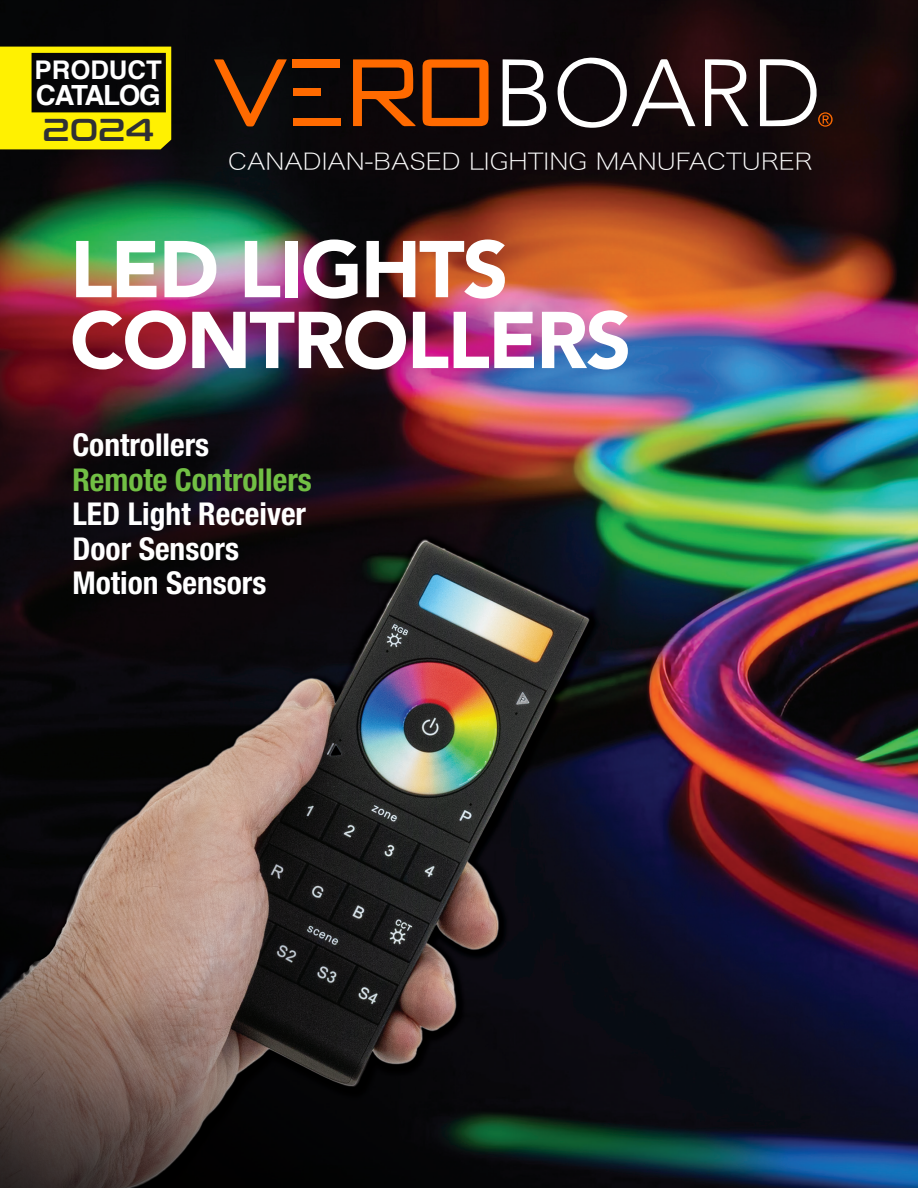
<style>
.page{position:relative;width:918px;height:1188px;background:#fff}
.page>*{position:absolute;margin:0;border:0;box-sizing:border-box;transform-origin:0 0}
.t1{font:900 79.5px "Avenir";letter-spacing:-.025em;color:#fff}
.t2{font:700 condensed 31.5px "Helvetica Neue LT Std";color:#fff}
.t3{font:700 condensed 31.5px "Helvetica Neue LT Std";color:#71bf44}
.t4{font:31.5px "Conthrax Sb";color:#2f3034}
.t5{font:700 27.75px "Helvetica";letter-spacing:-.05em;color:#fff}
.t6{font:700 25.8px "Helvetica";color:#fff}
.t7{font:22.95px "Hiragino Sans W1";color:#fff;scale:1.11 1}
</style>
<div class="page">
<img style="left:0;top:0;width:918px;height:1188px">
<div style="left:293px;top:59px;width:47px;height:8px;background:#ff6a00"></div>
<svg style="left:423px;top:59px;width:66px;height:67px;background:#763205"></svg>
<svg style="left:353px;top:59px;width:63px;height:67px;background:#7a3305"></svg>
<svg style="left:503px;top:59px;width:44px;height:67px"></svg>
<svg style="left:760px;top:59px;width:73px;height:68px"></svg>
<svg style="left:214px;top:59px;width:73px;height:68px;background:#45220a"></svg>
<svg style="left:705px;top:59px;width:44px;height:67px"></svg>
<svg style="left:558px;top:57px;width:137px;height:71px"></svg>
<div style="left:293px;top:118px;width:47px;height:8px;background:#ff6a00"></div>
<div style="left:293px;top:88px;width:28px;height:7px;background:#ff6a00"></div>
<svg style="left:0;top:47px;width:171px;height:102px;background:#8c8404"></svg>
<p class="t6" style="left:35px;top:55px;width:129px">PRODUCT</p>
<p class="t5" style="left:36px;top:78px;width:126px">CATALOG</p>
<p class="t4" style="left:43px;top:106px;width:113px">2024</p>
<p class="t7" style="left:228px;top:141px;width:528px">CANADIAN-BASED LIGHTING MANUFACTURER</p>
<p class="t1" style="left:70px;top:201px;width:440px">LED LIGHTS</p>
<p class="t1" style="left:70px;top:272px;width:563px">CONTROLLERS</p>
<p class="t2" style="left:72px;top:426px;width:138px">Controllers</p>
<p class="t3" style="left:72px;top:460px;width:241px">Remote Controllers</p>
<p class="t2" style="left:72px;top:495px;width:235px">LED Light Receiver</p>
<p class="t2" style="left:72px;top:529px;width:168px">Door Sensors</p>
<p class="t2" style="left:72px;top:564px;width:196px">Motion Sensors</p>
</div>
